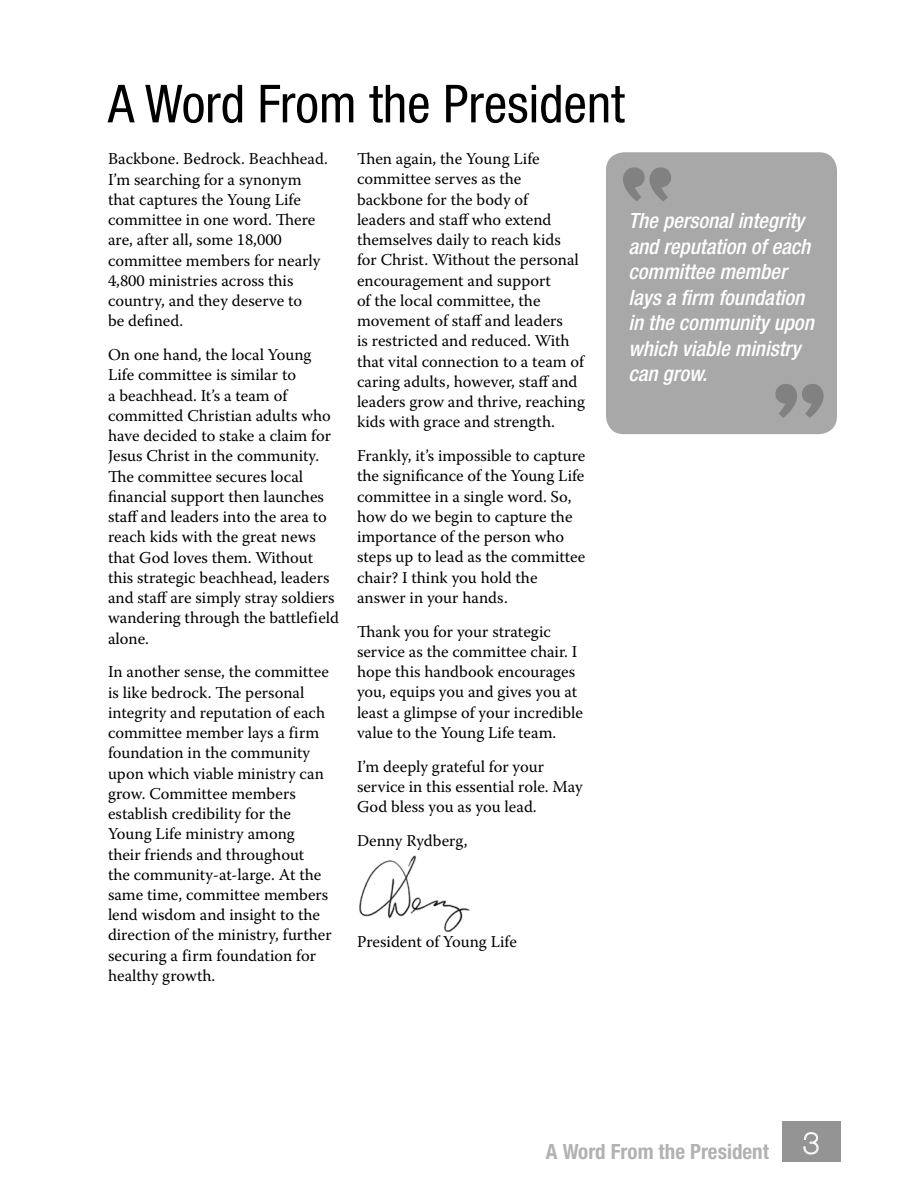
<style>
.page{position:relative;width:918px;height:1188px;background:#fff}
.page>*{position:absolute;margin:0;border:0;box-sizing:border-box;transform-origin:0 0}
.t1{font:condensed 52.5px "Helvetica Neue";color:#000}
.t2{font:italic 500 condensed 21px/25.5px "Helvetica Neue";color:#fff}
.t3{font:700 condensed 21px "Helvetica Neue";color:#b2b2b2}
.t4{font:16.5px/20.2px "Warnock Pro";color:#000}
</style>
<div class="page">
<div style="left:782px;top:1122px;width:58px;height:40px;background:#949494"></div>
<svg style="left:803px;top:1132px;width:16px;height:23px"></svg>
<img style="left:359px;top:855px;width:111px;height:78px">
<div style="left:606px;top:152px;width:231px;height:282px;background:#a8a8a8;border-radius:18px"></div>
<svg style="left:775px;top:384px;width:49px;height:34px"></svg>
<svg style="left:623px;top:167px;width:48px;height:34px"></svg>
<h1 class="t1" style="left:108px;top:73px;width:518px">A Word From the President</h1>
<p class="t4" style="left:108px;top:149px;width:221px">Backbone. Bedrock. Beachhead.<br>I’m searching for a synonym that captures the Young Life committee in one word. There are, after all, some 18,000 committee members for nearly<br>4,800 ministries across this country, and they deserve to<br>be defined.</p>
<p class="t4" style="left:108px;top:344px;width:233px">On one hand, the local Young<br>Life committee is similar to<br>a beachhead. It’s a team of committed Christian adults who have decided to stake a claim for<br>Jesus Christ in the community.<br>The committee secures local financial support then launches staff and leaders into the area to reach kids with the great news that God loves them. Without this strategic beachhead, leaders and staff are simply stray soldiers wandering through the battlefield alone.</p>
<p class="t4" style="left:108px;top:661px;width:225px">In another sense, the committee is like bedrock. The personal integrity and reputation of each committee member lays a firm foundation in the community upon which viable ministry can grow. Committee members establish credibility for the<br>Young Life ministry among<br>their friends and throughout<br>the community-at-large. At the same time, committee members lend wisdom and insight to the direction of the ministry, further securing a firm foundation for healthy growth.</p>
<p class="t4" style="left:357px;top:148px;width:229px">Then again, the Young Life committee serves as the backbone for the body of<br>leaders and staff who extend themselves daily to reach kids<br>for Christ. Without the personal encouragement and support<br>of the local committee, the movement of staff and leaders<br>is restricted and reduced. With that vital connection to a team of caring adults, however, staff and leaders grow and thrive, reaching kids with grace and strength.</p>
<p class="t4" style="left:357px;top:445px;width:230px">Frankly, it’s impossible to capture the significance of the Young Life committee in a single word. So, how do we begin to capture the importance of the person who steps up to lead as the committee chair? I think you hold the answer in your hands.</p>
<p class="t4" style="left:357px;top:621px;width:227px">Thank you for your strategic service as the committee chair. I hope this handbook encourages you, equips you and gives you at least a glimpse of your incredible value to the Young Life team.</p>
<p class="t4" style="left:357px;top:756px;width:227px">I’m deeply grateful for your service in this essential role. May<br>God bless you as you lead.</p>
<p class="t4" style="left:357px;top:830px;width:112px">Denny Rydberg,</p>
<p class="t4" style="left:357px;top:931px;width:161px">President of Young Life</p>
<p class="t2" style="left:628px;top:208px;width:187px">The personal integrity and reputation of each committee member lays a firm foundation in the community upon which viable ministry can grow.</p>
<p class="t3" style="left:546px;top:1139px;width:225px">A Word From the President</p>
</div>
